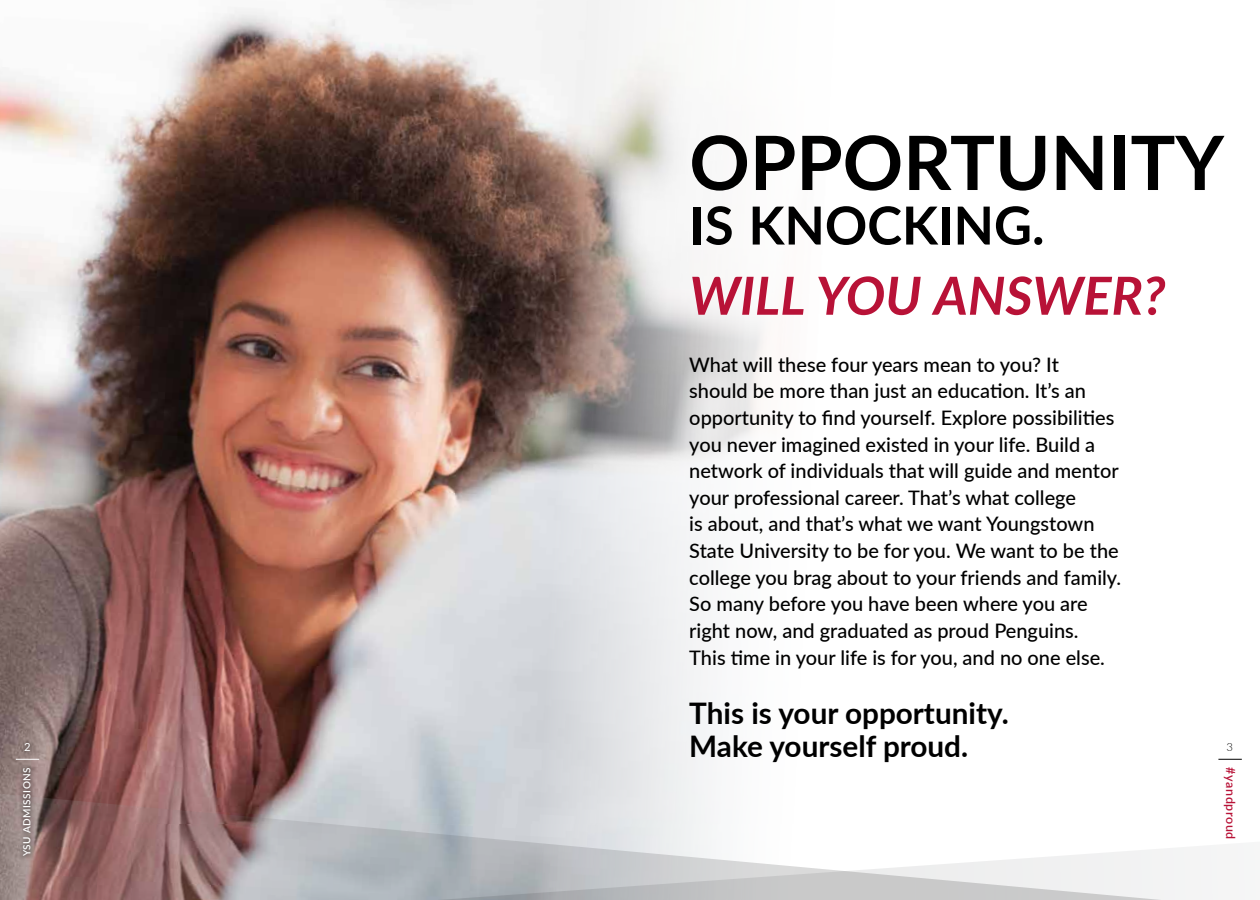
<style>
.page{position:relative;width:1260px;height:900px;background:#fff}
.page>*{position:absolute;margin:0;border:0;box-sizing:border-box;transform-origin:0 0}
.t1{font:700 75px "Lato";color:#000}
.t2{font:italic 700 52.5px "Lato";color:#b81237}
.t3{font:700 52.5px "Lato";color:#000}
.t4{font:700 29.75px/32.8px "Lato";color:#000}
.t5{font:500 20px/26.6px "Lato";color:#000}
.t6{font:600 12.5px "Lato";letter-spacing:.05em;color:#b81237}
.t7{font:300 11.25px "Lato";color:#000}
.t8{font:11.25px "Lato";color:#fff}
.t9{font:600 10px "Lato";letter-spacing:.05em;color:#fff}
</style>
<div class="page">
<svg style="left:1218px;top:759px;width:24px;height:1px"></svg>
<img style="left:0;top:0;width:764px;height:788px">
<svg style="left:0;top:788px;width:713px;height:112px;background:#ac9899"></svg>
<div style="left:17px;top:762px;width:19px;height:100px;background:#000;opacity:.35"></div>
<svg style="left:16px;top:759px;width:23px;height:1px"></svg>
<div style="left:18px;top:737px;width:18px;height:21px;background:#000;opacity:.35"></div>
<svg style="left:132px;top:824px;width:1086px;height:76px"></svg>
<p class="t8" style="left:24px;top:739px;width:8px">2</p>
<p class="t9" style="left:20px;top:856px;width:91px;rotate:-90deg">YSU ADMISSIONS</p>
<h1 class="t1" style="left:689px;top:108px;width:536px">OPPORTUNITY</h1>
<h2 class="t3" style="left:689px;top:187px;width:357px">IS KNOCKING.</h2>
<h2 class="t2" style="left:689px;top:257px;width:478px">WILL YOU ANSWER?</h2>
<p class="t5" style="left:689px;top:350px;width:434px">What will these four years mean to you? It should be more than just an education. It’s an opportunity to find yourself. Explore possibilities you never imagined existed in your life. Build a network of individuals that will guide and mentor your professional career. That’s what college<br>is about, and that’s what we want Youngstown State University to be for you. We want to be the college you brag about to your friends and family.<br>So many before you have been where you are right now, and graduated as proud Penguins.<br>This time in your life is for you, and no one else.</p>
<h3 class="t4" style="left:689px;top:696px;width:321px">This is your opportunity.<br>Make yourself proud.</h3>
<p class="t7" style="left:1227px;top:739px;width:8px">3</p>
<p class="t6" style="left:1240px;top:767px;width:74px;rotate:90deg">#yandproud</p>
</div>
